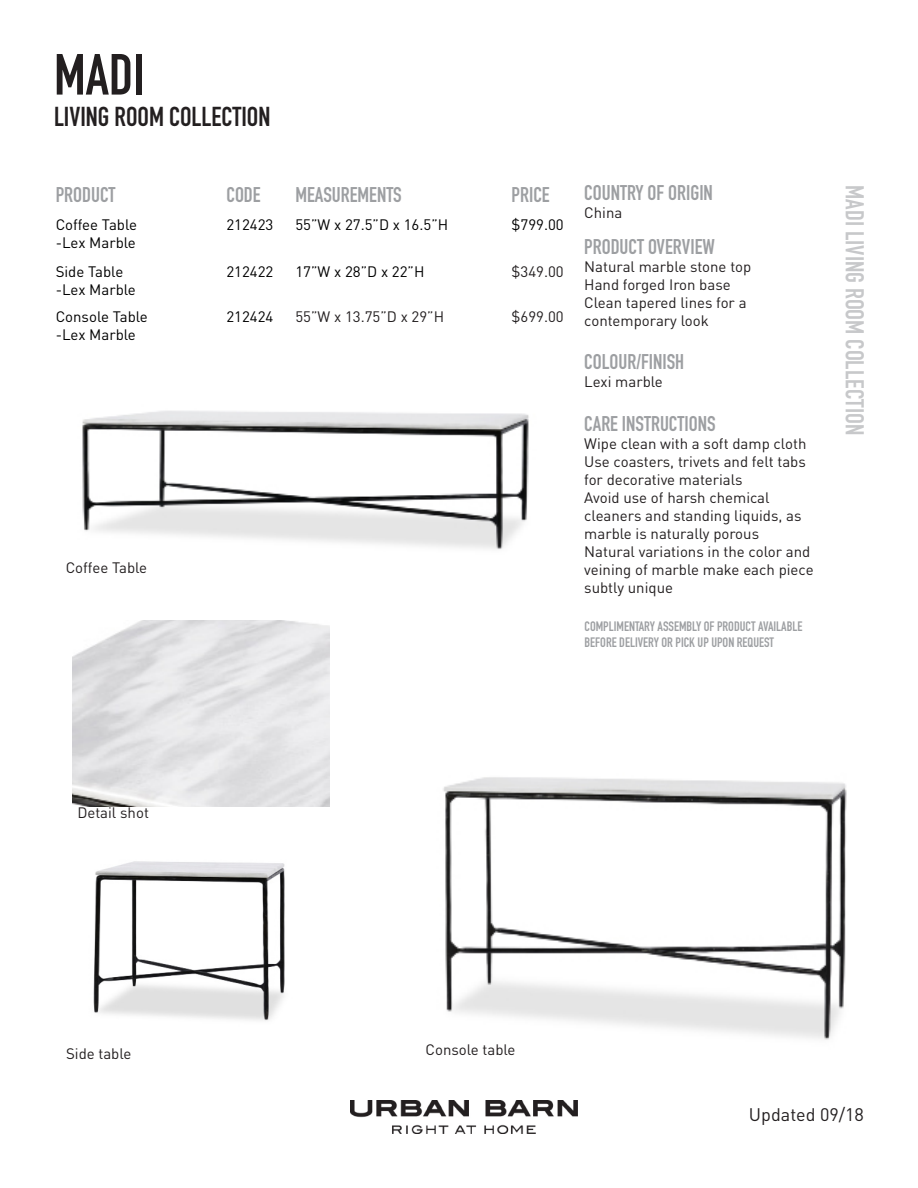
<style>
.page{position:relative;width:918px;height:1188px;background:#fff}
.page>*{position:absolute;margin:0;border:0;box-sizing:border-box;transform-origin:0 0}
.t1{font:57px "DIN Engschrift Std";color:#231f20}
.t2{font:27px "DIN Engschrift Std";color:#231f20}
.t3{font:25.5px "DIN Engschrift Std";color:#c7c8ca}
.t4{font:21px "DIN Engschrift Std";color:#9d9fa2}
.t5{font:18px "DINOT";color:#231f20}
.t6{font:15px/18px "DINOT";color:#231f20}
.t7{font:15px "DINOT";color:#000}
.t8{font:13.5px/16.2px "DIN Engschrift Std";color:#9d9fa2}
</style>
<div class="page">
<img style="left:350px;top:1100px;width:227px;height:34px">
<img style="left:443px;top:777px;width:404px;height:263px">
<img style="left:82px;top:411px;width:447px;height:139px">
<img style="left:93px;top:861px;width:192px;height:160px">
<img style="left:72px;top:620px;width:257px;height:187px">
<p class="t1" style="left:54px;top:41px;width:92px">MADI</p>
<p class="t2" style="left:54px;top:101px;width:218px">LIVING ROOM COLLECTION</p>
<p class="t4" style="left:56px;top:183px;width:61px">PRODUCT</p>
<p class="t4" style="left:226px;top:183px;width:36px">CODE</p>
<p class="t4" style="left:295px;top:183px;width:108px">MEASUREMENTS</p>
<p class="t4" style="left:512px;top:183px;width:40px">PRICE</p>
<p class="t7" style="left:56px;top:214px;width:83px">Coffee Table</p>
<p class="t7" style="left:56px;top:232px;width:82px">-Lex Marble</p>
<p class="t7" style="left:226px;top:214px;width:48px">212423</p>
<p class="t7" style="left:295px;top:214px;width:154px">55”W x 27.5”D x 16.5”H</p>
<p class="t7" style="left:512px;top:214px;width:54px">$799.00</p>
<p class="t7" style="left:56px;top:261px;width:69px">Side Table</p>
<p class="t7" style="left:56px;top:279px;width:82px">-Lex Marble</p>
<p class="t7" style="left:56px;top:306px;width:94px">Console Table</p>
<p class="t7" style="left:56px;top:324px;width:82px">-Lex Marble</p>
<p class="t7" style="left:226px;top:261px;width:48px">212422</p>
<p class="t7" style="left:295px;top:261px;width:131px">17”W x 28”D x 22”H</p>
<p class="t6" style="left:512px;top:262px;width:54px">$349.00</p>
<p class="t7" style="left:226px;top:306px;width:48px">212424</p>
<p class="t6" style="left:295px;top:307px;width:150px">55”W x 13.75”D x 29”H</p>
<p class="t6" style="left:512px;top:307px;width:54px">$699.00</p>
<p class="t6" style="left:66px;top:558px;width:83px">Coffee Table</p>
<p class="t4" style="left:584px;top:180px;width:130px">COUNTRY OF ORIGIN</p>
<p class="t6" style="left:584px;top:203px;width:40px">China</p>
<p class="t4" style="left:584px;top:234px;width:132px">PRODUCT OVERVIEW</p>
<p class="t6" style="left:584px;top:257px;width:169px">Natural marble stone top</p>
<p class="t6" style="left:584px;top:275px;width:148px">Hand forged Iron base</p>
<p class="t6" style="left:584px;top:293px;width:164px">Clean tapered lines for a contemporary look</p>
<p class="t4" style="left:584px;top:350px;width:101px">COLOUR/FINISH</p>
<p class="t6" style="left:584px;top:372px;width:80px">Lexi marble</p>
<p class="t4" style="left:584px;top:411px;width:133px">CARE INSTRUCTIONS</p>
<p class="t6" style="left:584px;top:434px;width:224px">Wipe clean with a soft damp cloth</p>
<p class="t6" style="left:584px;top:452px;width:223px">Use coasters, trivets and felt tabs for decorative materials</p>
<p class="t6" style="left:584px;top:488px;width:187px">Avoid use of harsh chemical</p>
<p class="t6" style="left:584px;top:506px;width:219px">cleaners and standing liquids, as marble is naturally porous</p>
<p class="t6" style="left:584px;top:542px;width:231px">Natural variations in the color and veining of marble make each piece subtly unique</p>
<p class="t8" style="left:585px;top:618px;width:219px">COMPLIMENTARY ASSEMBLY OF PRODUCT AVAILABLE<br>BEFORE DELIVERY OR PICK UP UPON REQUEST</p>
<p class="t3" style="left:870px;top:185px;width:251px;rotate:90deg">MADI LIVING ROOM COLLECTION</p>
<p class="t6" style="left:77px;top:803px;width:73px">Detail shot</p>
<p class="t6" style="left:66px;top:1044px;width:67px">Side table</p>
<p class="t6" style="left:426px;top:1040px;width:92px">Console table</p>
<p class="t5" style="left:749px;top:1102px;width:117px">Updated 09/18</p>
</div>
